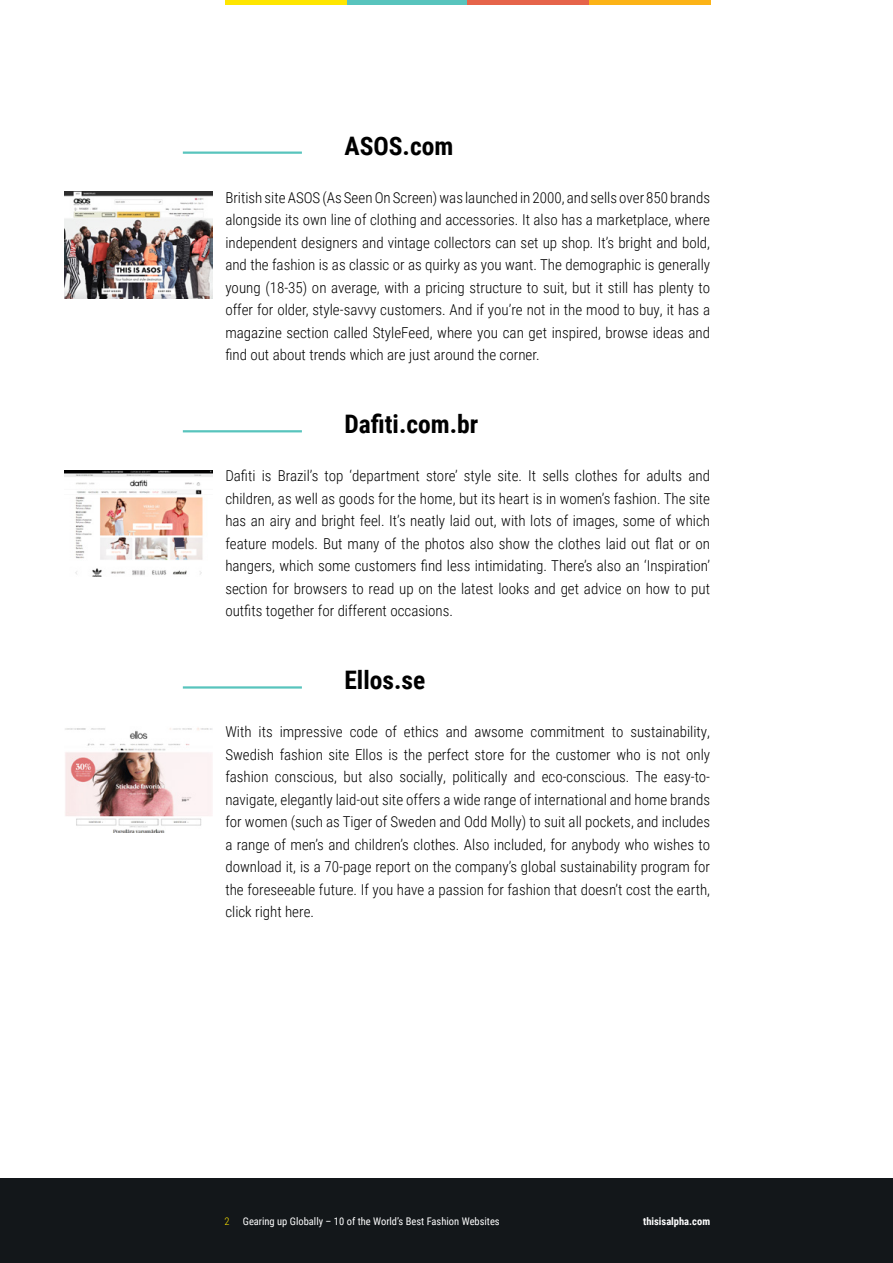
<style>
.page{position:relative;width:893px;height:1263px;background:#fff}
.page>*{position:absolute;margin:0;border:0;box-sizing:border-box;transform-origin:0 0}
.Heading{font:700 25.5px "Roboto Condensed";color:#000}
.Body{font:300 15px/22.5px "Roboto Condensed";color:#000;text-align:justify}
.t1{font:10.5px "Roboto Condensed";color:#fff}
.Footer_Web_Adress{font:700 10.5px "Roboto Condensed";color:#fff}
.t2{font:300 10.5px "Roboto Condensed";color:#ffe600}
</style>
<div class="page">
<hr style="left:183px;top:152px;width:119px;height:2px;background:#58c4bd">
<hr style="left:183px;top:430px;width:119px;height:2px;background:#58c4bd">
<hr style="left:183px;top:686px;width:119px;height:3px;background:#58c4bd">
<img style="left:64px;top:192px;width:149px;height:106px">
<img style="left:64px;top:470px;width:149px;height:107px">
<img style="left:65px;top:728px;width:148px;height:105px">
<div style="left:0;top:1178px;width:893px;height:85px;background:#13171a"></div>
<hr style="left:346px;top:0;width:122px;height:4px;background:#58c4bd">
<hr style="left:468px;top:0;width:121px;height:4px;background:#e6644a">
<hr style="left:225px;top:0;width:122px;height:4px;background:#ffe600">
<hr style="left:589px;top:0;width:121px;height:4px;background:#fcb316">
<p class="Heading" style="left:344px;top:128px;width:110px">ASOS.com</p>
<p class="Body" style="left:225px;top:185px;width:486px">British site ASOS (As Seen On Screen) was launched in 2000, and sells over 850 brands alongside its own line of clothing and accessories. It also has a marketplace, where independent designers and vintage collectors can set up shop. It’s bright and bold, and the fashion is as classic or as quirky as you want. The demographic is generally young (18-35) on average, with a pricing structure to suit, but it still has plenty to offer for older, style-savvy customers. And if you’re not in the mood to buy, it has a magazine section called StyleFeed, where you can get inspired, browse ideas and find out about trends which are just around the corner.</p>
<p class="Heading" style="left:344px;top:406px;width:135px">Dafiti.com.br</p>
<p class="Body" style="left:225px;top:464px;width:486px">Dafiti is Brazil’s top ‘department store’ style site. It sells clothes for adults and children, as well as goods for the home, but its heart is in women’s fashion. The site has an airy and bright feel. It’s neatly laid out, with lots of images, some of which feature models. But many of the photos also show the clothes laid out flat or on hangers, which some customers find less intimidating. There’s also an ‘Inspiration’ section for browsers to read up on the latest looks and get advice on how to put outfits together for different occasions.</p>
<p class="Heading" style="left:344px;top:662px;width:82px">Ellos.se</p>
<p class="Body" style="left:225px;top:720px;width:486px">With its impressive code of ethics and awsome commitment to sustainability, Swedish fashion site Ellos is the perfect store for the customer who is not only fashion conscious, but also socially, politically and eco-conscious. The easy-to&shy;navigate, elegantly laid-out site offers a wide range of international and home brands for women (such as Tiger of Sweden and Odd Molly) to suit all pockets, and includes a range of men’s and children’s clothes. Also included, for anybody who wishes to download it, is a 70-page report on the company’s global sustainability program for the foreseeable future. If you have a passion for fashion that doesn’t cost the earth, click right here.</p>
<p class="t2" style="left:225px;top:1214px;width:7px">2</p>
<p class="t1" style="left:243px;top:1214px;width:258px">Gearing up Globally – 10 of the World’s Best Fashion Websites</p>
<p class="Footer_Web_Adress" style="left:643px;top:1214px;width:69px">thisisalpha.com</p>
</div>
